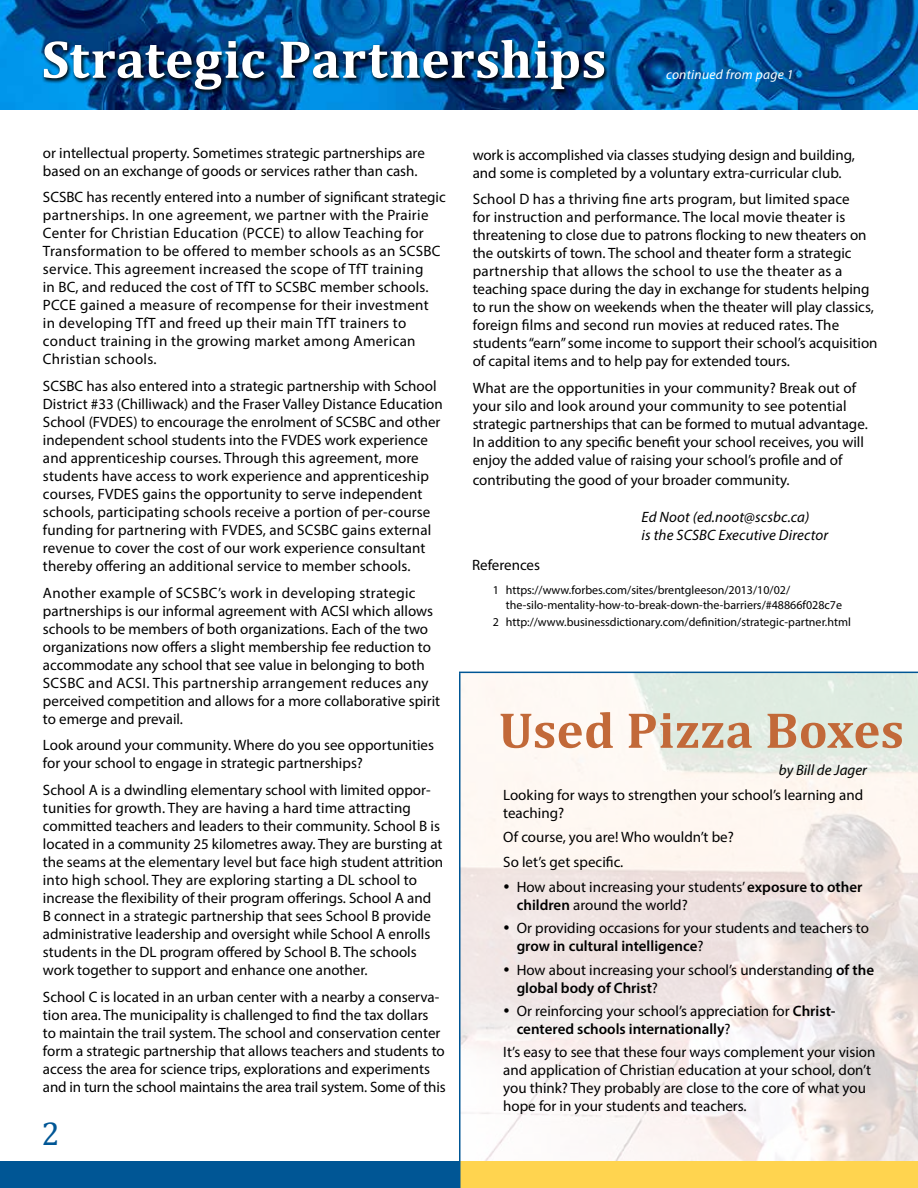
<style>
.page{position:relative;width:918px;height:1188px;background:#fff}
.page>*{position:absolute;margin:0;border:0;box-sizing:border-box;transform-origin:0 0}
.t1{font:700 54px "Cambria";letter-spacing:.005em;color:#fff}
.t2{font:700 51px "Cambria";letter-spacing:.005em;color:#c26939}
.t3{font:33px "Cambria";color:#005695}
.t4{font:15px/18px "Myriad Pro";color:#000}
.t5{font:15px/18px "Myriad Pro";letter-spacing:.02em;color:#000}
.t6{font:italic 15px/18px "Myriad Pro";letter-spacing:.01em;color:#000}
.t7{font:italic 13.5px "Myriad Pro";letter-spacing:.02em;color:#fff}
.t8{font:12px/14.4px "Myriad Pro";color:#000}
.s1{font-weight:600}
</style>
<div class="page">
<img style="left:0;top:0;width:918px;height:109px">
<img style="left:460px;top:673px;width:458px;height:489px">
<div style="left:0;top:1162px;width:460px;height:26px;background:#005695"></div>
<div style="left:41px;top:39px;width:568px;height:57px;background:#000;opacity:.9"></div>
<div style="left:460px;top:1162px;width:458px;height:26px;background:#ffd44f"></div>
<hr style="left:459px;top:672px;width:459px;height:1px;background:#005695">
<hr style="left:459px;top:673px;width:1px;height:515px;background:#005695">
<svg style="left:504px;top:884px;width:5px;height:5px"></svg>
<svg style="left:504px;top:926px;width:5px;height:4px"></svg>
<svg style="left:504px;top:967px;width:5px;height:4px"></svg>
<svg style="left:504px;top:1008px;width:5px;height:5px"></svg>
<h1 class="t1" style="left:42px;top:21px;width:566px">Strategic Partnerships</h1>
<p class="t7" style="left:666px;top:66px;width:129px">continued from page 1</p>
<p class="t4" style="left:43px;top:144px;width:383px">or intellectual property. Sometimes strategic partnerships are based on an exchange of goods or services rather than cash.</p>
<p class="t5" style="left:43px;top:188px;width:404px">SCSBC has recently entered into a number of significant strategic partnerships. In one agreement, we partner with the Prairie Center for Christian Education (PCCE) to allow Teaching for Transformation to be offered to member schools as an SCSBC service. This agreement increased the scope of TfT training<br>in BC, and reduced the cost of TfT to SCSBC member schools.<br>PCCE gained a measure of recompense for their investment<br>in developing TfT and freed up their main TfT trainers to conduct training in the growing market among American Christian schools.</p>
<p class="t4" style="left:43px;top:377px;width:401px">SCSBC has also entered into a strategic partnership with School District #33 (Chilliwack) and the Fraser Valley Distance Education School (FVDES) to encourage the enrolment of SCSBC and other independent school students into the FVDES work experience and apprenticeship courses. Through this agreement, more students have access to work experience and apprenticeship courses, FVDES gains the opportunity to serve independent schools, participating schools receive a portion of per-course funding for partnering with FVDES, and SCSBC gains external revenue to cover the cost of our work experience consultant thereby offering an additional service to member schools.</p>
<p class="t4" style="left:43px;top:583px;width:399px">Another example of SCSBC’s work in developing strategic partnerships is our informal agreement with ACSI which allows schools to be members of both organizations. Each of the two organizations now offers a slight membership fee reduction to accommodate any school that see value in belonging to both SCSBC and ACSI. This partnership arrangement reduces any perceived competition and allows for a more collaborative spirit to emerge and prevail.</p>
<p class="t4" style="left:43px;top:736px;width:393px">Look around your community. Where do you see opportunities for your school to engage in strategic partnerships?</p>
<p class="t4" style="left:43px;top:781px;width:402px">School A is a dwindling elementary school with limited oppor&shy;tunities for growth. They are having a hard time attracting committed teachers and leaders to their community. School B is located in a community 25 kilometres away. They are bursting at the seams at the elementary level but face high student attrition into high school. They are exploring starting a DL school to increase the flexibility of their program offerings. School A and<br>B connect in a strategic partnership that sees School B provide administrative leadership and oversight while School A enrolls students in the DL program offered by School B. The schools work together to support and enhance one another.</p>
<p class="t4" style="left:43px;top:987px;width:404px">School C is located in an urban center with a nearby a conserva&shy;tion area. The municipality is challenged to find the tax dollars<br>to maintain the trail system. The school and conservation center form a strategic partnership that allows teachers and students to access the area for science trips, explorations and experiments and in turn the school maintains the area trail system. Some of this</p>
<h3 class="t3" style="left:42px;top:1114px;width:20px">2</h3>
<p class="t4" style="left:473px;top:145px;width:384px">work is accomplished via classes studying design and building, and some is completed by a voluntary extra-curricular club.</p>
<p class="t4" style="left:473px;top:190px;width:406px">School D has a thriving fine arts program, but limited space<br>for instruction and performance. The local movie theater is threatening to close due to patrons flocking to new theaters on the outskirts of town. The school and theater form a strategic partnership that allows the school to use the theater as a teaching space during the day in exchange for students helping to run the show on weekends when the theater will play classics, foreign films and second run movies at reduced rates. The students “earn” some income to support their school’s acquisition of capital items and to help pay for extended tours.</p>
<p class="t4" style="left:473px;top:379px;width:397px">What are the opportunities in your community? Break out of your silo and look around your community to see potential strategic partnerships that can be formed to mutual advantage.<br>In addition to any specific benefit your school receives, you will enjoy the added value of raising your school’s profile and of</p>
<p class="t4" style="left:473px;top:470px;width:318px">contributing the good of your broader community.</p>
<p class="t6" style="left:642px;top:508px;width:188px">Ed Noot (ed.noot@scsbc.ca)<br>is the SCSBC Executive Director</p>
<p class="t4" style="left:472px;top:556px;width:70px">References</p>
<p class="t8" style="left:506px;top:583px;width:338px;text-indent:-13px">1 https://www.forbes.com/sites/brentgleeson/2013/10/02/ the-silo-mentality-how-to-break-down-the-barriers/#48866f028c7e</p>
<p class="t8" style="left:493px;top:614px;width:359px">2 http://www.businessdictionary.com/definition/strategic-partner.html</p>
<h2 class="t2" style="left:499px;top:694px;width:407px">Used Pizza Boxes</h2>
<p class="t6" style="left:779px;top:761px;width:90px">by Bill de Jager</p>
<p class="t4" style="left:503px;top:785px;width:361px">Looking for ways to strengthen your school’s learning and teaching?</p>
<p class="t4" style="left:503px;top:825px;width:232px;line-height:24.8px">Of course, you are! Who wouldn’t be?<br>So let’s get specific.</p>
<p class="t4" style="left:517px;top:878px;width:347px">How about increasing your students’ <span class="s1">exposure to other children</span> around the world?</p>
<p class="t4" style="left:517px;top:919px;width:354px">Or providing occasions for your students and teachers to <span class="s1">grow in cultural intelligence</span>?</p>
<p class="t4" style="left:517px;top:960px;width:359px">How about increasing your school’s understanding <span class="s1">of the global body of Christ</span>?</p>
<p class="t4" style="left:517px;top:1002px;width:320px">Or reinforcing your school’s appreciation for <span class="s1">Christ&shy;centered schools internationally</span>?</p>
<p class="t4" style="left:503px;top:1043px;width:374px">It’s easy to see that these four ways complement your vision and application of Christian education at your school, don’t you think? They probably are close to the core of what you hope for in your students and teachers.</p>
</div>
